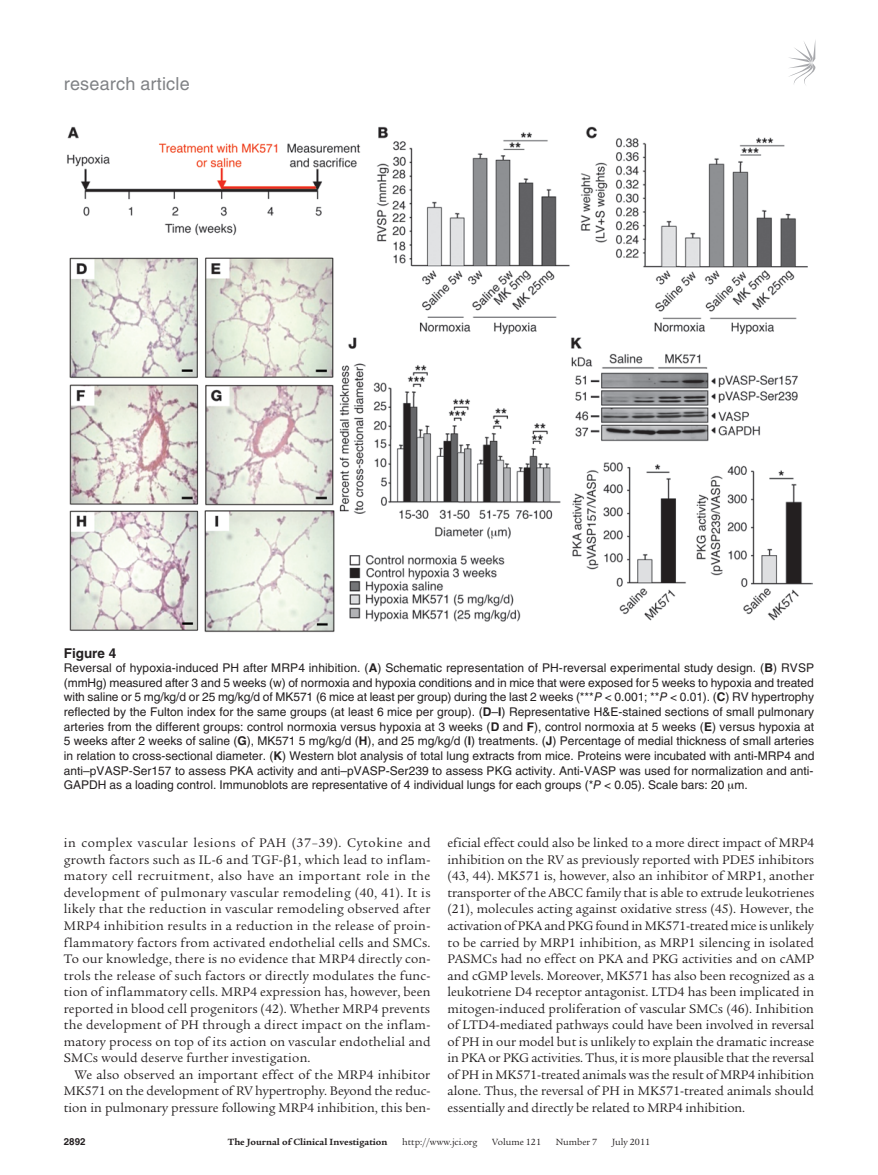
<style>
.page{position:relative;width:878px;height:1175px;background:#fff}
.page>*{position:absolute;margin:0;border:0;box-sizing:border-box;transform-origin:0 0}
.t1{font:18px "Helvetica LT Std";letter-spacing:.01em;color:#808285}
.t2{font:13.5px/16.5px "Legacy Serif Std";color:#231f20;text-align:justify}
.t3{font:700 13.5px "Helvetica LT Std";color:#231f20}
.t4{font:12px/14.7px "Helvetica LT Std";color:#231f20;text-align:justify}
.t5{font:9.75px "Legacy Serif Std";color:#231f20}
.t6{font:700 9.75px "Legacy Serif Std";color:#231f20}
.t7{font:700 9.75px "Helvetica LT Std";color:#231f20}
.s1{font-weight:700}
.s2{font-style:italic}
</style>
<div class="page">
<svg style="left:789px;top:42px;width:26px;height:43px"></svg>
<img style="left:67px;top:126px;width:745px;height:507px">
<h1 class="t1" style="left:64px;top:73px;width:127px">research article</h1>
<p class="t3" style="left:64px;top:644px;width:54px">Figure 4</p>
<p class="t4" style="left:64px;top:660px;width:752px">Reversal of hypoxia-induced PH after MRP4 inhibition. (<span class="s1">A</span>) Schematic representation of PH-reversal experimental study design. (<span class="s1">B</span>) RVSP (mmHg) measured after 3 and 5 weeks (w) of normoxia and hypoxia conditions and in mice that were exposed for 5 weeks to hypoxia and treated with saline or 5 mg/kg/d or 25 mg/kg/d of MK571 (6 mice at least per group) during the last 2 weeks (***<span class="s2">P</span> &lt; 0.001; **<span class="s2">P</span> &lt; 0.01). (<span class="s1">C</span>) RV hypertrophy reflected by the Fulton index for the same groups (at least 6 mice per group). (<span class="s1">D</span>–<span class="s1">I</span>) Representative H&amp;E-stained sections of small pulmonary arteries from the different groups: control normoxia versus hypoxia at 3 weeks (<span class="s1">D</span> and <span class="s1">F</span>), control normoxia at 5 weeks (<span class="s1">E</span>) versus hypoxia at 5 weeks after 2 weeks of saline (<span class="s1">G</span>), MK571 5 mg/kg/d (<span class="s1">H</span>), and 25 mg/kg/d (<span class="s1">I</span>) treatments. (<span class="s1">J</span>) Percentage of medial thickness of small arteries in relation to cross-sectional diameter. (<span class="s1">K</span>) Western blot analysis of total lung extracts from mice. Proteins were incubated with anti-MRP4 and anti–pVASP-Ser157 to assess PKA activity and anti–pVASP-Ser239 to assess PKG activity. Anti-VASP was used for normalization and anti-GAPDH as a loading control. Immunoblots are representative of 4 individual lungs for each groups (*<span class="s2">P</span> &lt; 0.05). Scale bars: 20 m.</p>
<p class="t2" style="left:64px;top:835px;width:368px">in complex vascular lesions of PAH (37–39). Cytokine and growth factors such as IL-6 and TGF- 1, which lead to inflam&shy;matory cell recruitment, also have an important role in the development of pulmonary vascular remodeling (40, 41). It is likely that the reduction in vascular remodeling observed after MRP4 inhibition results in a reduction in the release of proin&shy;flammatory factors from activated endothelial cells and SMCs.<br>To our knowledge, there is no evidence that MRP4 directly con&shy;trols the release of such factors or directly modulates the func&shy;tion of inflammatory cells. MRP4 expression has, however, been reported in blood cell progenitors (42). Whether MRP4 prevents the development of PH through a direct impact on the inflam&shy;matory process on top of its action on vascular endothelial and SMCs would deserve further investigation.</p>
<p class="t2" style="left:64px;top:1066px;width:368px;text-indent:11px">We also observed an important effect of the MRP4 inhibitor MK571 on the development of RV hypertrophy. Beyond the reduc&shy;tion in pulmonary pressure following MRP4 inhibition, this ben-</p>
<p class="t2" style="left:447px;top:835px;width:368px">eficial effect could also be linked to a more direct impact of MRP4 inhibition on the RV as previously reported with PDE5 inhibitors (43, 44). MK571 is, however, also an inhibitor of MRP1, another transporter of the ABCC family that is able to extrude leukotrienes (21), molecules acting against oxidative stress (45). However, the activation of PKA and PKG found in MK571-treated mice is unlikely to be carried by MRP1 inhibition, as MRP1 silencing in isolated PASMCs had no effect on PKA and PKG activities and on cAMP and cGMP levels. Moreover, MK571 has also been recognized as a leukotriene D4 receptor antagonist. LTD4 has been implicated in mitogen-induced proliferation of vascular SMCs (46). Inhibition of LTD4-mediated pathways could have been involved in reversal of PH in our model but is unlikely to explain the dramatic increase in PKA or PKG activities. Thus, it is more plausible that the reversal of PH in MK571-treated animals was the result of MRP4 inhibition alone. Thus, the reversal of PH in MK571-treated animals should essentially and directly be related to MRP4 inhibition.</p>
<p class="t7" style="left:64px;top:1135px;width:23px">2892</p>
<p class="t6" style="left:228px;top:1135px;width:161px">The Journal of Clinical Investigation</p>
<p class="t5" style="left:402px;top:1136px;width:77px">http://www.jci.org</p>
<p class="t5" style="left:492px;top:1136px;width:50px">Volume 121</p>
<p class="t5" style="left:555px;top:1136px;width:43px">Number 7</p>
<p class="t5" style="left:612px;top:1136px;width:40px">July 2011</p>
</div>
